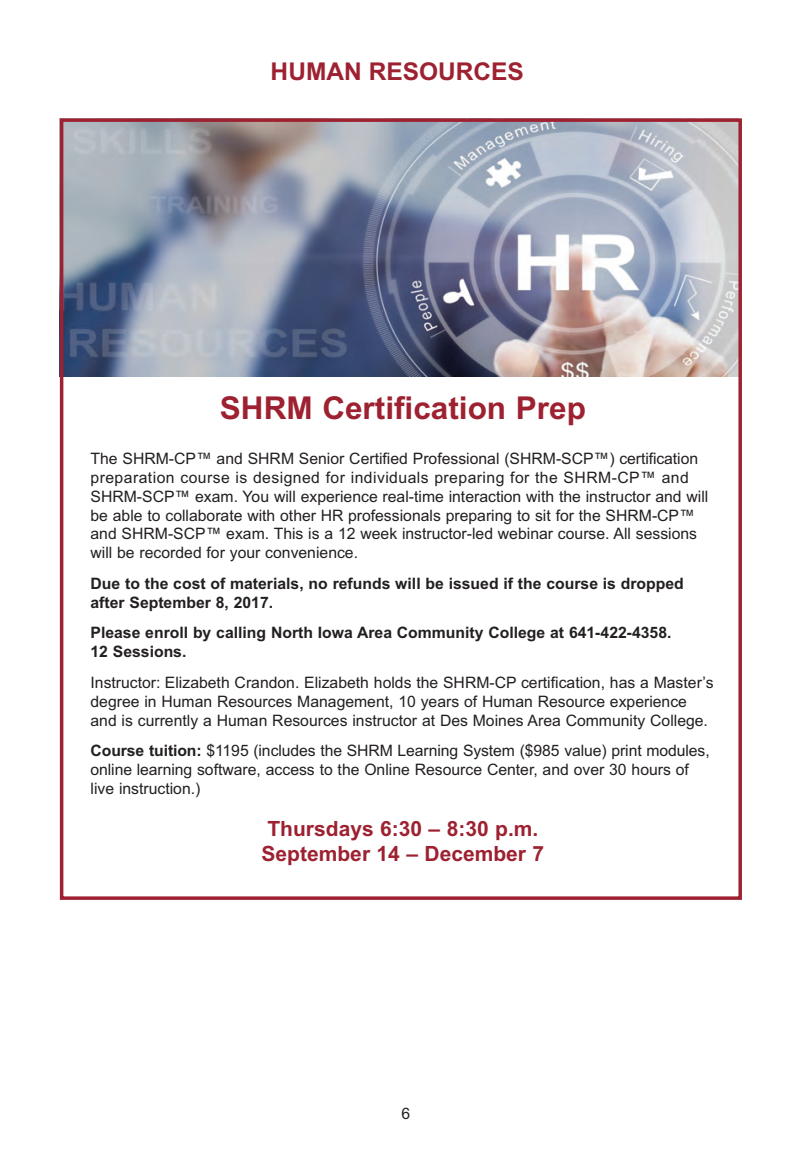
<style>
.page{position:relative;width:788px;height:1166px;background:#fff}
.page>*{position:absolute;margin:0;border:0;box-sizing:border-box;transform-origin:0 0}
.t1{font:700 31.5px "Arial";color:#9d2130}
.t2{font:700 24.5px "Arial";color:#9d2130}
.t3{font:700 21px/25.2px "Arial";color:#9d2130}
.t4{font:15.75px/18.9px "Arial";color:#231f20}
.t5{font:700 15.75px/18.9px "Arial";color:#231f20}
.s1{font-weight:700}
</style>
<div class="page">
<img style="left:65px;top:123px;width:671px;height:253px">
<div style="left:60px;top:118px;width:681px;height:782px;border:4px solid #9d2130"></div>
<h2 class="t2" style="left:270px;top:58px;width:255px">HUMAn RESOURCES</h2>
<h1 class="t1" style="left:220px;top:389px;width:367px">SHRM Certification Prep</h1>
<p class="t4" style="left:90px;top:449px;width:619px">The SHRM-CP™ and SHRM Senior Certified Professional (SHRM-SCP™) certification preparation course is designed for individuals preparing for the SHRM-CP™ and SHRM-SCP™ exam. You will experience real-time interaction with the instructor and will be able to collaborate with other HR professionals preparing to sit for the SHRM-CP™ and SHRM-SCP™ exam. This is a 12 week instructor-led webinar course. All sessions will be recorded for your convenience.</p>
<p class="t5" style="left:90px;top:574px;width:595px">Due to the cost of materials, no refunds will be issued if the course is dropped after September 8, 2017.</p>
<p class="t5" style="left:90px;top:623px;width:582px">Please enroll by calling north Iowa Area Community College at 641-422-4358.<br>12 Sessions.</p>
<p class="t4" style="left:90px;top:673px;width:624px">Instructor: Elizabeth Crandon. Elizabeth holds the SHRM-CP certification, has a Master’s degree in Human Resources Management, 10 years of Human Resource experience and is currently a Human Resources instructor at Des Moines Area Community College.</p>
<p class="t4" style="left:90px;top:741px;width:620px"><span class="s1">Course tuition:</span> $1195 (includes the SHRM Learning System ($985 value) print modules, online learning software, access to the Online Resource Center, and over 30 hours of live instruction.)</p>
<h3 class="t3" style="left:261px;top:815px;width:284px">Thursdays 6:30 – 8:30 p.m.<br>September 14 – December 7</h3>
<p class="t4" style="left:401px;top:1104px;width:10px">6</p>
</div>
